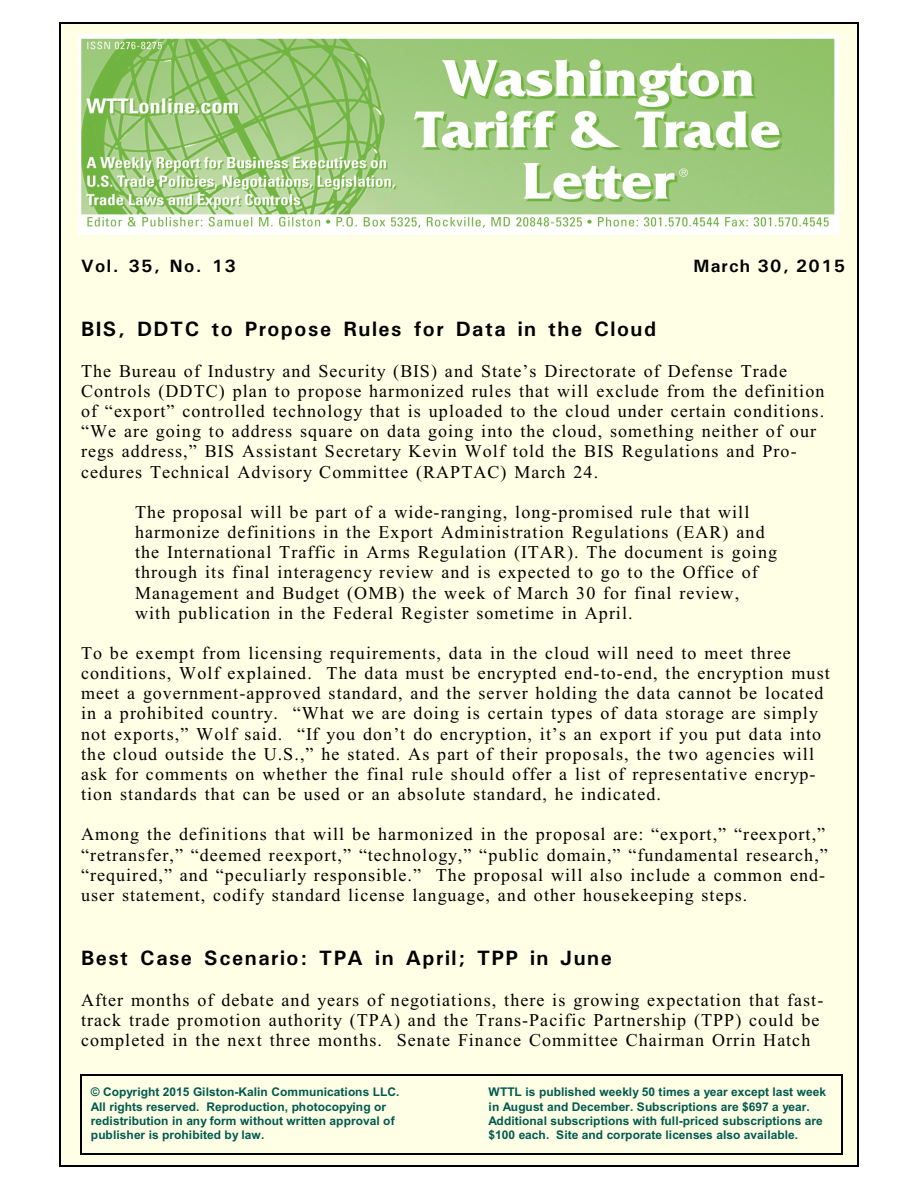
<style>
.page{position:relative;width:918px;height:1188px;background:#fff}
.page>*{position:absolute;margin:0;border:0;box-sizing:border-box;transform-origin:0 0}
.t1{font:700 21px "Univers";letter-spacing:.075em;color:#000}
.t2{font:18px/20.1px "Times New Roman";letter-spacing:.06em;color:#000}
.t3{font:700 18px "Univers";letter-spacing:.075em;color:#000}
.t4{font:700 12px/14.4px "Arial";letter-spacing:.01em;color:#00594f}
</style>
<div class="page">
<div style="left:59px;top:23px;width:800px;height:1143px;background:#ffffe6"></div>
<hr style="left:59px;top:23px;width:1px;height:1143px;background:#000">
<hr style="left:857px;top:23px;width:2px;height:1143px;background:#000">
<hr style="left:59px;top:23px;width:799px;height:1px;background:#000">
<hr style="left:59px;top:1165px;width:799px;height:1px;background:#000">
<img style="left:78px;top:35px;width:761px;height:199px">
<hr style="left:80px;top:1074px;width:2px;height:81px;background:#000">
<hr style="left:841px;top:1074px;width:1px;height:81px;background:#000">
<hr style="left:80px;top:1074px;width:762px;height:2px;background:#000">
<hr style="left:80px;top:1154px;width:762px;height:1px;background:#000">
<p class="t3" style="left:81px;top:259px;width:156px">Vol. 35, No. 13</p>
<p class="t3" style="left:693px;top:259px;width:153px">March 30, 2015</p>
<p class="t1" style="left:81px;top:321px;width:577px">BIS, DDTC to Propose Rules for Data in the Cloud</p>
<p class="t2" style="left:81px;top:362px;width:745px">The Bureau of Industry and Security (BIS) and State’s Directorate of Defense Trade Controls (DDTC) plan to propose harmonized rules that will exclude from the definition of “export” controlled technology that is uploaded to the cloud under certain conditions. “We are going to address square on data going into the cloud, something neither of our regs address,” BIS Assistant Secretary Kevin Wolf told the BIS Regulations and Pro&shy;cedures Technical Advisory Committee (RAPTAC) March 24.</p>
<p class="t2" style="left:135px;top:504px;width:644px">The proposal will be part of a wide-ranging, long-promised rule that will harmonize definitions in the Export Administration Regulations (EAR) and the International Traffic in Arms Regulation (ITAR). The document is going through its final interagency review and is expected to go to the Office of Management and Budget (OMB) the week of March 30 for final review, with publication in the Federal Register sometime in April.</p>
<p class="t2" style="left:81px;top:645px;width:750px">To be exempt from licensing requirements, data in the cloud will need to meet three conditions, Wolf explained. The data must be encrypted end-to-end, the encryption must meet a government-approved standard, and the server holding the data cannot be located in a prohibited country. “What we are doing is certain types of data storage are simply not exports,” Wolf said. “If you don’t do encryption, it’s an export if you put data into the cloud outside the U.S.,” he stated. As part of their proposals, the two agencies will ask for comments on whether the final rule should offer a list of representative encryp&shy;tion standards that can be used or an absolute standard, he indicated.</p>
<p class="t2" style="left:81px;top:826px;width:748px">Among the definitions that will be harmonized in the proposal are: “export,” “reexport,” “retransfer,” “deemed reexport,” “technology,” “public domain,” “fundamental research,” “required,” and “peculiarly responsible.” The proposal will also include a common end&shy;user statement, codify standard license language, and other housekeeping steps.</p>
<p class="t1" style="left:81px;top:951px;width:532px">Best Case Scenario: TPA in April; TPP in June</p>
<p class="t2" style="left:81px;top:992px;width:744px">After months of debate and years of negotiations, there is growing expectation that fast&shy;track trade promotion authority (TPA) and the Trans-Pacific Partnership (TPP) could be completed in the next three months. Senate Finance Committee Chairman Orrin Hatch</p>
<p class="t4" style="left:91px;top:1086px;width:310px">© Copyright 2015 Gilston-Kalin Communications LLC.<br>All rights reserved. Reproduction, photocopying or redistribution in any form without written approval of publisher is prohibited by law.</p>
<p class="t4" style="left:489px;top:1086px;width:339px">WTTL is published weekly 50 times a year except last week in August and December. Subscriptions are $697 a year.<br>Additional subscriptions with full-priced subscriptions are $100 each. Site and corporate licenses also available.</p>
</div>
